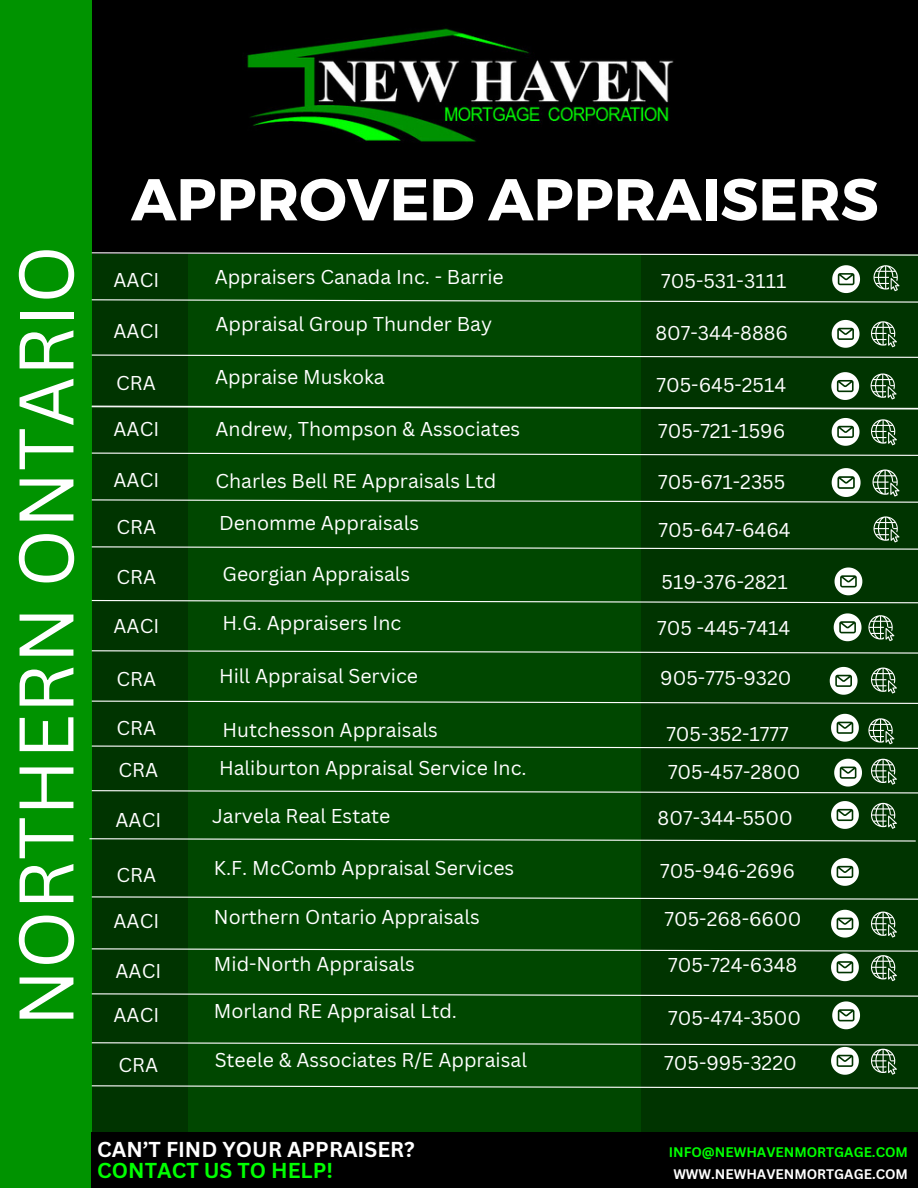
<style>
.page{position:relative;width:918px;height:1188px;background:#000}
.page>*{position:absolute;margin:0;border:0;box-sizing:border-box;transform-origin:0 0}
.t1{font:75.45px "Canva Sans";color:#fff}
.t2{font:700 58.95px "Montserrat";color:#fff}
.t3{font:700 21px/21.3px "Canva Sans";color:#fff}
.t4{font:19.5px "Canva Sans";color:#fff}
.t5{font:700 13.5px "Canva Sans";color:#00ff01}
.t6{font:700 13.5px "Canva Sans";color:#fff}
.s1{color:#00ff01}
</style>
<div class="page">
<img style="left:247px;top:28px;width:427px;height:114px">
<div style="left:92px;top:254px;width:826px;height:933px;background:#003400"></div>
<div style="left:189px;top:254px;width:452px;height:879px;background:#004700"></div>
<div style="left:0;top:0;width:92px;height:1188px;background:#009300"></div>
<svg style="left:91px;top:299px;width:827px;height:4px"></svg>
<svg style="left:91px;top:354px;width:827px;height:4px"></svg>
<svg style="left:91px;top:452px;width:827px;height:4px"></svg>
<div style="left:92px;top:1133px;width:826px;height:55px;background:#000"></div>
<svg style="left:831px;top:858px;width:28px;height:28px"></svg>
<svg style="left:831px;top:910px;width:28px;height:28px"></svg>
<svg style="left:871px;top:912px;width:26px;height:25px"></svg>
<svg style="left:91px;top:650px;width:827px;height:4px"></svg>
<svg style="left:89px;top:838px;width:827px;height:4px"></svg>
<svg style="left:91px;top:896px;width:827px;height:4px"></svg>
<svg style="left:91px;top:252px;width:827px;height:4px"></svg>
<svg style="left:91px;top:993px;width:827px;height:36px"></svg>
<svg style="left:91px;top:1042px;width:827px;height:33px"></svg>
<svg style="left:91px;top:1085px;width:827px;height:4px"></svg>
<svg style="left:91px;top:567px;width:827px;height:37px"></svg>
<svg style="left:832px;top:320px;width:28px;height:28px"></svg>
<svg style="left:871px;top:321px;width:26px;height:26px"></svg>
<svg style="left:832px;top:265px;width:28px;height:28px"></svg>
<svg style="left:832px;top:418px;width:28px;height:28px"></svg>
<svg style="left:871px;top:419px;width:26px;height:26px"></svg>
<svg style="left:834px;top:613px;width:28px;height:28px"></svg>
<svg style="left:868px;top:615px;width:26px;height:26px"></svg>
<svg style="left:831px;top:801px;width:28px;height:28px"></svg>
<svg style="left:871px;top:803px;width:26px;height:26px"></svg>
<svg style="left:91px;top:948px;width:827px;height:33px"></svg>
<svg style="left:874px;top:265px;width:25px;height:26px"></svg>
<svg style="left:91px;top:516px;width:827px;height:34px"></svg>
<svg style="left:91px;top:667px;width:827px;height:38px"></svg>
<svg style="left:91px;top:714px;width:827px;height:35px"></svg>
<svg style="left:91px;top:759px;width:827px;height:35px"></svg>
<svg style="left:91px;top:468px;width:827px;height:35px"></svg>
<svg style="left:91px;top:372px;width:827px;height:38px"></svg>
<h2 class="t1" style="left:-7px;top:1027px;width:783px;rotate:-90deg">NORTHERN ONTARIO</h2>
<p class="t2" style="left:131px;top:161px;width:749px">APPROVED APPRAISERS</p>
<p class="t4" style="left:114px;top:267px;width:47px">AACI</p>
<h4 class="t4" style="left:114px;top:318px;width:47px">AACI</h4>
<p class="t4" style="left:215px;top:263px;width:291px">Appraisers Canada Inc. - Barrie</p>
<h4 class="t4" style="left:661px;top:267px;width:127px">705-531-3111</h4>
<p class="t4" style="left:216px;top:311px;width:278px">Appraisal Group Thunder Bay</p>
<p class="t4" style="left:655px;top:319px;width:134px">807-344-8886</p>
<p class="t4" style="left:215px;top:363px;width:171px">Appraise Muskoka</p>
<p class="t4" style="left:116px;top:369px;width:41px">CRA</p>
<h4 class="t4" style="left:657px;top:371px;width:131px">705-645-2514</h4>
<p class="t4" style="left:114px;top:415px;width:47px">AACI</p>
<h4 class="t4" style="left:216px;top:415px;width:306px">Andrew, Thompson &amp; Associates</h4>
<p class="t4" style="left:658px;top:417px;width:129px">705-721-1596</p>
<h4 class="t4" style="left:114px;top:466px;width:47px">AACI</h4>
<p class="t4" style="left:216px;top:467px;width:282px">Charles Bell RE Appraisals Ltd</p>
<p class="t4" style="left:658px;top:468px;width:129px">705-671-2355</p>
<h5 class="t4" style="left:117px;top:514px;width:41px">CRA</h5>
<h4 class="t4" style="left:117px;top:563px;width:41px">CRA</h4>
<p class="t4" style="left:114px;top:612px;width:47px">AACI</p>
<h5 class="t4" style="left:117px;top:665px;width:41px">CRA</h5>
<h4 class="t4" style="left:117px;top:715px;width:41px">CRA</h4>
<p class="t4" style="left:119px;top:756px;width:41px">CRA</p>
<h5 class="t4" style="left:116px;top:806px;width:47px">AACI</h5>
<p class="t4" style="left:117px;top:861px;width:41px">CRA</p>
<h4 class="t4" style="left:114px;top:907px;width:47px">AACI</h4>
<p class="t4" style="left:116px;top:957px;width:47px">AACI</p>
<h5 class="t4" style="left:114px;top:1001px;width:47px">AACI</h5>
<h5 class="t4" style="left:119px;top:1051px;width:41px">CRA</h5>
<h5 class="t4" style="left:219px;top:509px;width:202px">Denomme Appraisals</h5>
<h5 class="t4" style="left:223px;top:560px;width:189px">Georgian Appraisals</h5>
<h5 class="t4" style="left:662px;top:568px;width:128px">519-376-2821</h5>
<h5 class="t4" style="left:659px;top:516px;width:134px">705-647-6464</h5>
<h5 class="t4" style="left:223px;top:609px;width:180px">H.G. Appraisers Inc</h5>
<p class="t4" style="left:657px;top:614px;width:135px">705 -445-7414</p>
<h5 class="t4" style="left:219px;top:663px;width:201px">Hill Appraisal Service</h5>
<p class="t4" style="left:660px;top:664px;width:133px">905-775-9320</p>
<h5 class="t4" style="left:223px;top:716px;width:217px">Hutchesson Appraisals</h5>
<h5 class="t4" style="left:666px;top:721px;width:124px">705-352-1777</h5>
<h5 class="t4" style="left:219px;top:754px;width:309px">Haliburton Appraisal Service Inc.</h5>
<p class="t4" style="left:668px;top:759px;width:134px">705-457-2800</p>
<h4 class="t4" style="left:212px;top:802px;width:180px">Jarvela Real Estate</h4>
<h5 class="t4" style="left:658px;top:804px;width:137px">807-344-5500</h5>
<h5 class="t4" style="left:214px;top:854px;width:302px">K.F. McComb Appraisal Services</h5>
<h5 class="t4" style="left:214px;top:903px;width:267px">Northern Ontario Appraisals</h5>
<h5 class="t4" style="left:660px;top:857px;width:136px">705-946-2696</h5>
<h5 class="t4" style="left:664px;top:905px;width:139px">705-268-6600</h5>
<h4 class="t4" style="left:214px;top:950px;width:202px">Mid-North Appraisals</h4>
<p class="t4" style="left:668px;top:951px;width:131px">705-724-6348</p>
<h5 class="t4" style="left:214px;top:997px;width:245px">Morland RE Appraisal Ltd.</h5>
<h5 class="t4" style="left:215px;top:1046px;width:314px">Steele &amp; Associates R/E Appraisal</h5>
<h5 class="t4" style="left:668px;top:1005px;width:134px">705-474-3500</h5>
<h5 class="t4" style="left:664px;top:1049px;width:134px">705-995-3220</h5>
<h5 class="t3" style="left:97px;top:1138px;width:319px">CAN’T FIND YOUR APPRAISER?<br><span class="s1">CONTACT US TO HELP!</span></h5>
<h5 class="t5" style="left:669px;top:1143px;width:241px">INFO@NEWHAVENMORTGAGE.COM</h5>
<h5 class="t6" style="left:673px;top:1165px;width:236px">WWW.NEWHAVENMORTGAGE.COM</h5>
</div>
